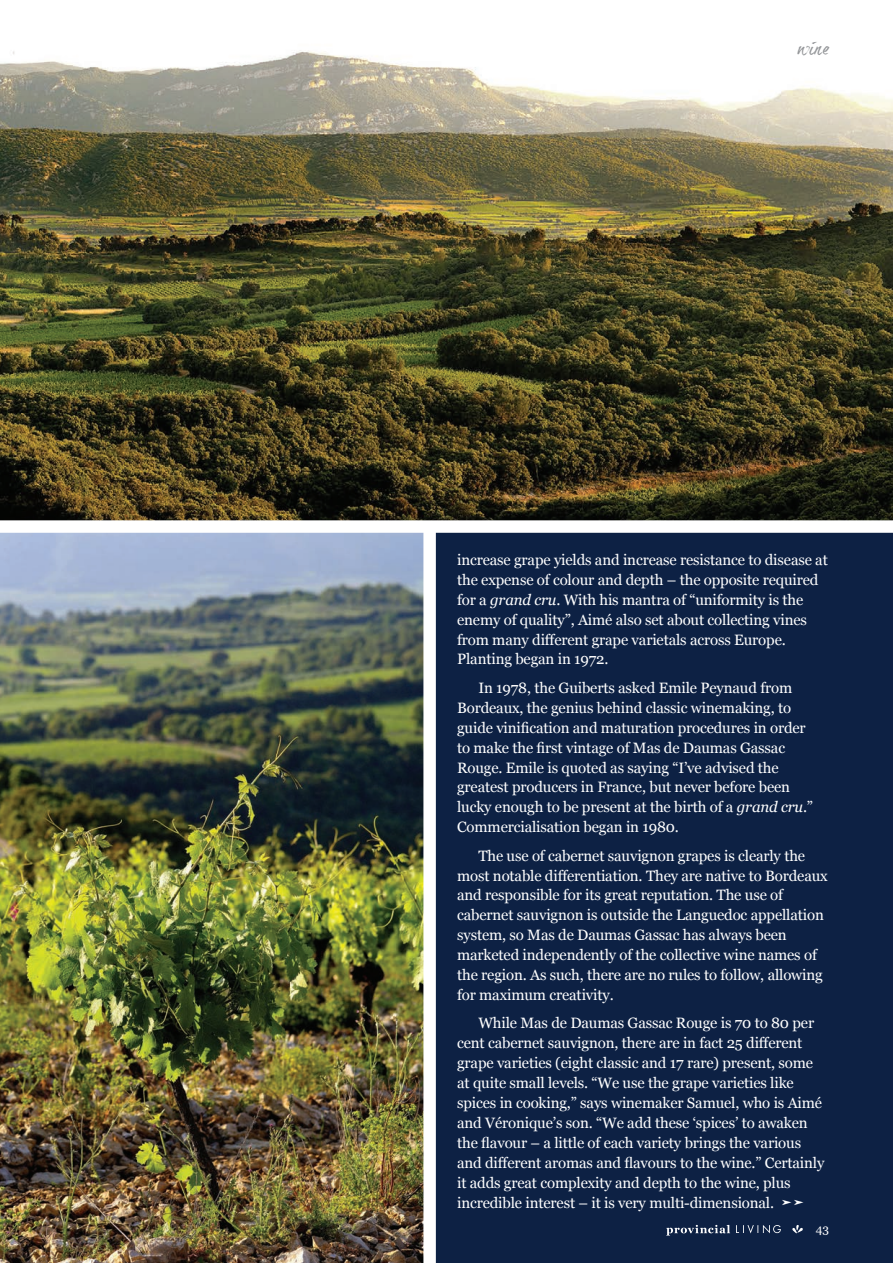
<style>
.page{position:relative;width:893px;height:1263px;background:#0d2144}
.page>*{position:absolute;margin:0;border:0;box-sizing:border-box;transform-origin:0 0}
.Section_Heading_AW{font:18px "Brushtip Travis";letter-spacing:-.015em;color:#939598}
._07_Body_text{font:15px/20px "Georgia";letter-spacing:-.01em;color:#fff}
.t1{font:12px "Georgia";color:#fff}
.s1{font-style:italic}
.s2{font-family:"Arrows"}
</style>
<div class="page">
<img style="left:0;top:533px;width:436px;height:730px">
<img style="left:0;top:0;width:893px;height:533px">
<svg style="left:736px;top:1225px;width:45px;height:8px"></svg>
<svg style="left:666px;top:1225px;width:64px;height:10px"></svg>
<svg style="left:792px;top:1225px;width:11px;height:8px"></svg>
<p class="Section_Heading_AW" style="left:786px;top:37px;width:44px">travel</p>
<p class="Section_Heading_AW" style="left:797px;top:37px;width:33px">wine</p>
<p class="_07_Body_text" style="left:457px;top:550px;width:372px">increase grape yields and increase resistance to disease at the expense of colour and depth – the opposite required for a <span class="s1">grand cru</span>. With his mantra of “uniformity is the enemy of quality”, Aimé also set about collecting vines from many different grape varietals across Europe.<br>Planting began in 1972.</p>
<p class="_07_Body_text" style="left:457px;top:678px;width:357px;text-indent:21px">In 1978, the Guiberts asked Emile Peynaud from Bordeaux, the genius behind classic winemaking, to guide vinification and maturation procedures in order to make the first vintage of Mas de Daumas Gassac Rouge. Emile is quoted as saying “I’ve advised the greatest producers in France, but never before been lucky enough to be present at the birth of a <span class="s1">grand cru</span>.” Commercialisation began in 1980.</p>
<p class="_07_Body_text" style="left:457px;top:845px;width:372px;text-indent:21px">The use of cabernet sauvignon grapes is clearly the most notable differentiation. They are native to Bordeaux and responsible for its great reputation. The use of cabernet sauvignon is outside the Languedoc appellation system, so Mas de Daumas Gassac has always been marketed independently of the collective wine names of the region. As such, there are no rules to follow, allowing for maximum creativity.</p>
<p class="_07_Body_text" style="left:457px;top:1013px;width:369px;text-indent:21px">While Mas de Daumas Gassac Rouge is 70 to 80 per cent cabernet sauvignon, there are in fact 25 different grape varieties (eight classic and 17 rare) present, some at quite small levels. “We use the grape varieties like spices in cooking,” says winemaker Samuel, who is Aimé and Véronique’s son. “We add these ‘spices’ to awaken the flavour – a little of each variety brings the various and different aromas and flavours to the wine.” Certainly it adds great complexity and depth to the wine, plus incredible interest – it is very multi-dimensional. <span class="s2">aa</span></p>
<p class="t1" style="left:816px;top:1222px;width:15px">43</p>
</div>
